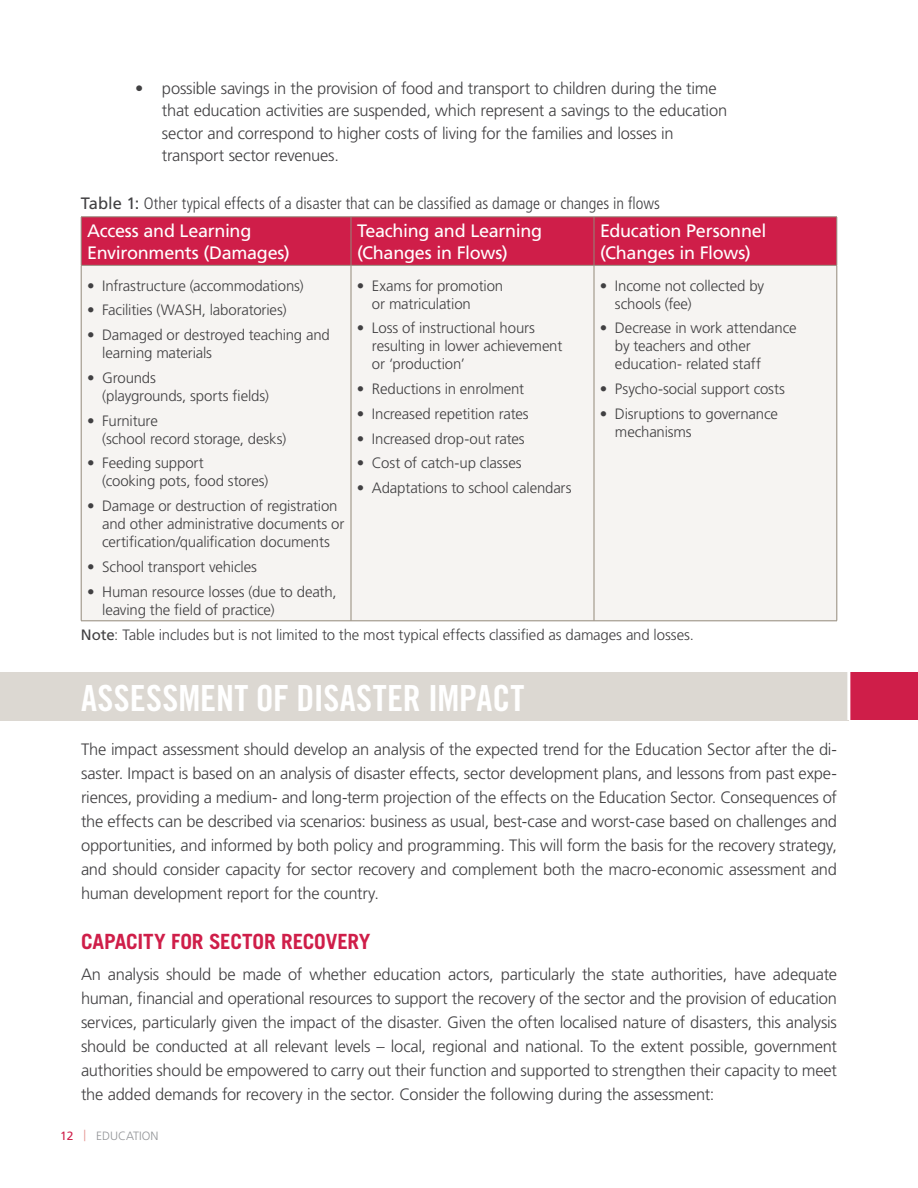
<style>
.page{position:relative;width:918px;height:1188px;background:#fff}
.page>*{position:absolute;margin:0;border:0;box-sizing:border-box;transform-origin:0 0}
.t1{font:36px "Trade Gothic LT Std Bd Cn 20";color:#fff}
.t2{font:700 21px "Trade Gothic LT Std";letter-spacing:-.01em;color:#cf1e49}
.t3{font:18px/22.5px "Frutiger";letter-spacing:-.015em;color:#fff}
.t4{font:300 16.5px/24px "Frutiger";letter-spacing:-.015em;color:#414042;text-align:justify}
.t5{font:300 condensed 16.5px "Frutiger";color:#414042}
.t6{font:300 15px/18px "Frutiger";letter-spacing:-.01em;color:#414042}
.t7{font:300 12px "Frutiger";color:#939598}
.s1{font-weight:400;font-stretch:normal}
.s2{font-weight:400}
.s3{font-weight:400;color:#cf1e49}
.s4{font-size:15px;color:#e3918e}
</style>
<div class="page">
<div style="left:0;top:672px;width:849px;height:48px;background:#dcd8d2"></div>
<div style="left:849px;top:672px;width:69px;height:48px;background:#cf1e49"></div>
<hr style="left:847px;top:672px;width:3px;height:48px;background:#fff">
<div style="left:82px;top:218px;width:755px;height:47px;background:#cf1e49"></div>
<div style="left:82px;top:266px;width:755px;height:355px;background:#f6f4f2"></div>
<hr style="left:81px;top:217px;width:270px;height:1px;background:#93897a">
<hr style="left:81px;top:217px;width:1px;height:48px;background:#93897a">
<hr style="left:351px;top:217px;width:243px;height:1px;background:#93897a">
<hr style="left:351px;top:217px;width:1px;height:48px;background:#93897a">
<hr style="left:594px;top:217px;width:243px;height:1px;background:#93897a">
<hr style="left:594px;top:217px;width:1px;height:48px;background:#93897a">
<hr style="left:837px;top:217px;width:1px;height:48px;background:#93897a">
<hr style="left:81px;top:265px;width:270px;height:1px;background:#93897a">
<hr style="left:81px;top:266px;width:1px;height:355px;background:#93897a">
<hr style="left:351px;top:265px;width:243px;height:1px;background:#93897a">
<hr style="left:351px;top:266px;width:1px;height:355px;background:#93897a">
<hr style="left:594px;top:265px;width:243px;height:1px;background:#93897a">
<hr style="left:594px;top:266px;width:1px;height:355px;background:#93897a">
<hr style="left:837px;top:266px;width:1px;height:355px;background:#93897a">
<hr style="left:81px;top:621px;width:270px;height:1px;background:#93897a">
<hr style="left:351px;top:621px;width:243px;height:1px;background:#93897a">
<hr style="left:594px;top:621px;width:243px;height:1px;background:#93897a">
<p class="t4" style="left:162px;top:77px;width:567px;line-height:22.5px;text-align:left;text-indent:-27px">• possible savings in the provision of food and transport to children during the time that education activities are suspended, which represent a savings to the education sector and correspond to higher costs of living for the families and losses in transport sector revenues.</p>
<p class="t5" style="left:81px;top:194px;width:581px"><span class="s1">Table 1:</span> Other typical effects of a disaster that can be classified as damage or changes in flows</p>
<p class="t3" style="left:87px;top:219px;width:204px">Access and Learning<br>Environments (Damages)</p>
<p class="t3" style="left:357px;top:219px;width:187px">Teaching and Learning (Changes in Flows)</p>
<p class="t3" style="left:600px;top:219px;width:168px">Education Personnel (Changes in Flows)</p>
<p class="t6" style="left:87px;top:276px;width:218px">• Infrastructure (accommodations)</p>
<p class="t6" style="left:87px;top:301px;width:201px">• Facilities (WASH, laboratories)</p>
<p class="t6" style="left:102px;top:326px;width:229px;text-indent:-15px">• Damaged or destroyed teaching and learning materials</p>
<p class="t6" style="left:102px;top:369px;width:168px;text-indent:-15px">• Grounds<br>(playgrounds, sports fields)</p>
<p class="t6" style="left:102px;top:411px;width:186px;text-indent:-15px">• Furniture<br>(school record storage, desks)</p>
<p class="t6" style="left:102px;top:454px;width:168px;text-indent:-15px">• Feeding support<br>(cooking pots, food stores)</p>
<p class="t6" style="left:102px;top:497px;width:244px;text-indent:-15px">• Damage or destruction of registration and other administrative documents or certification/qualification documents</p>
<p class="t6" style="left:87px;top:558px;width:171px">• School transport vehicles</p>
<p class="t6" style="left:102px;top:582px;width:236px;text-indent:-15px">• Human resource losses (due to death, leaving the field of practice)</p>
<p class="t6" style="left:372px;top:276px;width:133px;text-indent:-15px">• Exams for promotion or matriculation</p>
<p class="t6" style="left:372px;top:319px;width:192px;text-indent:-15px">• Loss of instructional hours resulting in lower achievement or ‘production’</p>
<p class="t6" style="left:357px;top:380px;width:169px">• Reductions in enrolment</p>
<p class="t6" style="left:357px;top:405px;width:173px">• Increased repetition rates</p>
<p class="t6" style="left:357px;top:429px;width:169px">• Increased drop-out rates</p>
<p class="t6" style="left:357px;top:454px;width:166px">• Cost of catch-up classes</p>
<p class="t6" style="left:357px;top:479px;width:216px">• Adaptations to school calendars</p>
<p class="t6" style="left:615px;top:276px;width:151px;text-indent:-15px">• Income not collected by schools (fee)</p>
<p class="t6" style="left:615px;top:319px;width:183px;text-indent:-15px">• Decrease in work attendance by teachers and other education- related staff</p>
<p class="t6" style="left:600px;top:380px;width:187px">• Psycho-social support costs</p>
<p class="t6" style="left:615px;top:405px;width:164px;text-indent:-15px">• Disruptions to governance mechanisms</p>
<p class="t6" style="left:81px;top:626px;width:614px"><span class="s2">Note</span>: Table includes but is not limited to the most typical effects classified as damages and losses.</p>
<h1 class="t1" style="left:81px;top:676px;width:445px">ASSESSMENT OF DISASTER IMPACT</h1>
<p class="t4" style="left:81px;top:738px;width:758px">The impact assessment should develop an analysis of the expected trend for the Education Sector after the di&shy;saster. Impact is based on an analysis of disaster effects, sector development plans, and lessons from past expe&shy;riences, providing a medium- and long-term projection of the effects on the Education Sector. Consequences of the effects can be described via scenarios: business as usual, best-case and worst-case based on challenges and opportunities, and informed by both policy and programming. This will form the basis for the recovery strategy, and should consider capacity for sector recovery and complement both the macro-economic assessment and human development report for the country.</p>
<p class="t2" style="left:81px;top:928px;width:291px">CAPACITY FOR SECTOR RECOVERY</p>
<p class="t4" style="left:81px;top:962px;width:758px">An analysis should be made of whether education actors, particularly the state authorities, have adequate human, financial and operational resources to support the recovery of the sector and the provision of education services, particularly given the impact of the disaster. Given the often localised nature of disasters, this analysis should be conducted at all relevant levels – local, regional and national. To the extent possible, government authorities should be empowered to carry out their function and supported to strengthen their capacity to meet the added demands for recovery in the sector. Consider the following during the assessment:</p>
<p class="t7" style="left:60px;top:1129px;width:100px"><span class="s3">12</span> <span class="s4">|</span> EDUCATION</p>
</div>
